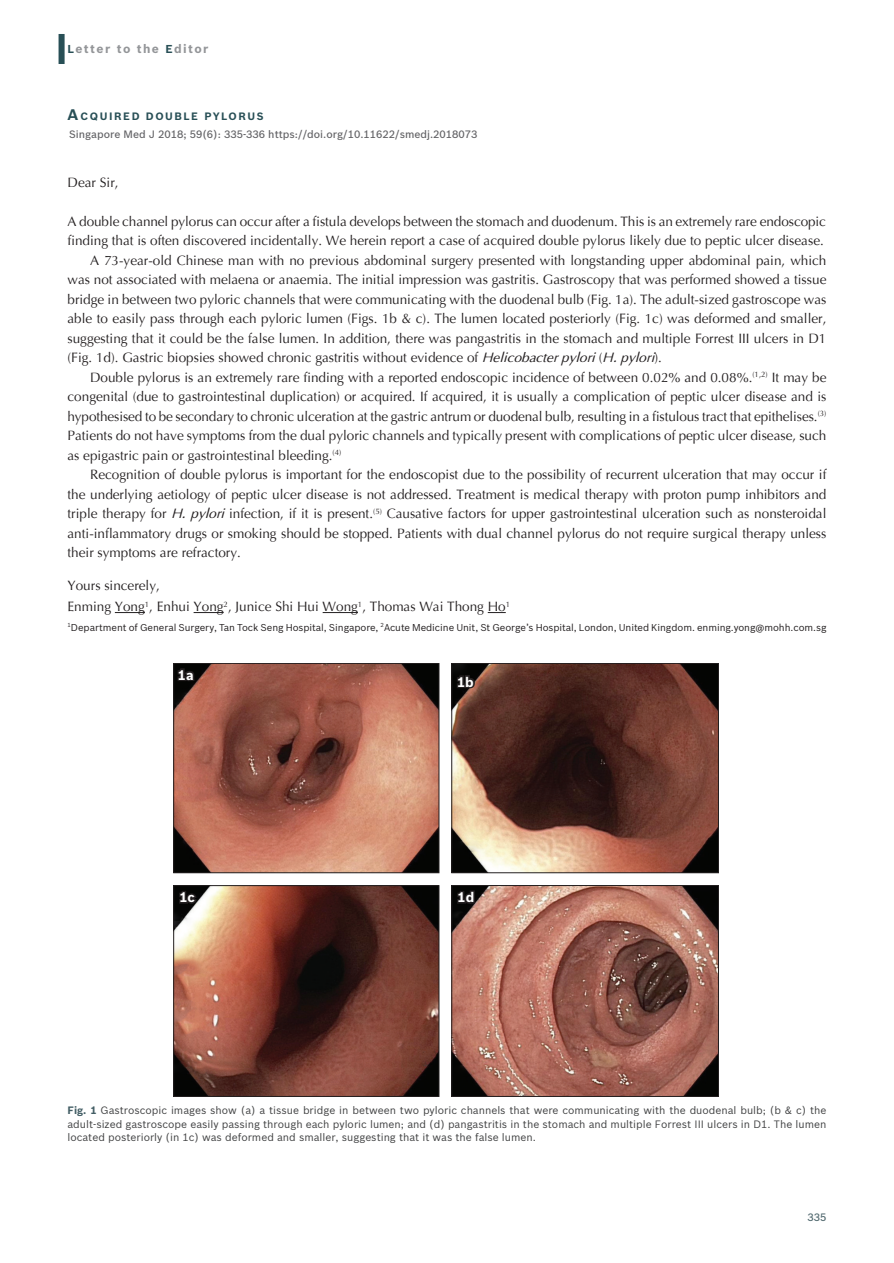
<style>
.page{position:relative;width:894px;height:1263px;background:#fff}
.page>*{position:absolute;margin:0;border:0;box-sizing:border-box;transform-origin:0 0}
.TX{font:13.5px/19.5px "Optima";color:#231f20;text-align:justify}
.TXFL{font:13.5px/19.5px "Optima";color:#231f20}
.LTE_AU{font:13.5px "Optima";color:#231f20}
.LTE_YS{font:13.5px "Optima";color:#231f20}
.TXFL_After_Space{font:13.5px "Optima";color:#231f20}
.t1{font:700 13.5px "Bosch Sans";color:#fff}
.t2{font:700 12px "Bosch Sans";letter-spacing:.12em;color:#939598}
.FGC{font:10.5px/13.5px "Bosch Sans";color:#414243;text-align:justify}
.LTE_DOI{font:500 10.5px "Bosch Sans";color:#636366}
.LTE_AT{font:700 10.5px "Bosch Sans";letter-spacing:.15em;color:#284f56}
.FOLIO{font:500 10.5px "Bosch Sans";color:#4f676d}
.LTE_AFF{font:9.75px "Bosch Sans";letter-spacing:-.005em;color:#231f20}
.s1{font-size:11.25px;color:#284f56}
.s2{font-size:15px}
.s3{font-style:italic}
.s4{font-weight:700;color:#425d64}
</style>
<div class="page">
<div style="left:58px;top:34px;width:7px;height:30px;background:#284f56"></div>
<hr style="left:115px;top:612px;width:30px;height:1px;background:#231f20">
<hr style="left:193px;top:612px;width:30px;height:1px;background:#231f20">
<hr style="left:322px;top:612px;width:36px;height:1px;background:#231f20">
<svg style="left:487px;top:612px;width:18px;height:1px"></svg>
<img style="left:175px;top:665px;width:262px;height:206px">
<div style="left:173px;top:663px;width:266px;height:210px;border:1px solid #231f20"></div>
<img style="left:453px;top:665px;width:263px;height:206px">
<div style="left:451px;top:663px;width:267px;height:210px;border:1px solid #231f20"></div>
<img style="left:175px;top:887px;width:262px;height:207px">
<div style="left:173px;top:885px;width:266px;height:211px;border:1px solid #231f20"></div>
<img style="left:453px;top:887px;width:263px;height:207px">
<div style="left:451px;top:885px;width:267px;height:211px;border:1px solid #231f20"></div>
<svg style="left:177px;top:889px;width:21px;height:16px"></svg>
<svg style="left:455px;top:889px;width:21px;height:18px"></svg>
<svg style="left:176px;top:667px;width:20px;height:15px"></svg>
<svg style="left:455px;top:673px;width:21px;height:18px"></svg>
<p class="t2" style="left:68px;top:42px;width:142px"><span class="s1">L</span>etter to the <span class="s1">E</span>ditor</p>
<p class="LTE_AT" style="left:68px;top:110px;width:197px"><span class="s2">A</span>CQUIRED DOUBLE PYLORUS</p>
<p class="LTE_DOI" style="left:69px;top:127px;width:410px">Singapore Med J 2018; 59(6): 335-336 https://doi.org/10.11622/smedj.2018073</p>
<p class="TXFL_After_Space" style="left:68px;top:174px;width:53px">Dear Sir,</p>
<p class="TXFL" style="left:68px;top:211px;width:759px">A double channel pylorus can occur after a fistula develops between the stomach and duodenum. This is an extremely rare endoscopic finding that is often discovered incidentally. We herein report a case of acquired double pylorus likely due to peptic ulcer disease.</p>
<p class="TX" style="left:68px;top:250px;width:760px;text-indent:22px">A 73-year-old Chinese man with no previous abdominal surgery presented with longstanding upper abdominal pain, which was not associated with melaena or anaemia. The initial impression was gastritis. Gastroscopy that was performed showed a tissue bridge in between two pyloric channels that were communicating with the duodenal bulb (Fig. 1a). The adult-sized gastroscope was able to easily pass through each pyloric lumen (Figs. 1b &amp; c). The lumen located posteriorly (Fig. 1c) was deformed and smaller, suggesting that it could be the false lumen. In addition, there was pangastritis in the stomach and multiple Forrest III ulcers in D1 (Fig. 1d). Gastric biopsies showed chronic gastritis without evidence of <span class="s3">Helicobacter pylori</span> (<span class="s3">H. pylori</span>).</p>
<p class="TX" style="left:68px;top:367px;width:760px;text-indent:22px">Double pylorus is an extremely rare finding with a reported endoscopic incidence of between 0.02% and 0.08%.<sup>(1,2)</sup> It may be congenital (due to gastrointestinal duplication) or acquired. If acquired, it is usually a complication of peptic ulcer disease and is hypothesised to be secondary to chronic ulceration at the gastric antrum or duodenal bulb, resulting in a fistulous tract that epithelises.<sup>(3)<br></sup>Patients do not have symptoms from the dual pyloric channels and typically present with complications of peptic ulcer disease, such as epigastric pain or gastrointestinal bleeding.<sup>(4)</sup></p>
<p class="TX" style="left:68px;top:465px;width:760px;text-indent:22px">Recognition of double pylorus is important for the endoscopist due to the possibility of recurrent ulceration that may occur if the underlying aetiology of peptic ulcer disease is not addressed. Treatment is medical therapy with proton pump inhibitors and triple therapy for <span class="s3">H. pylori</span> infection, if it is present.<sup>(5)</sup> Causative factors for upper gastrointestinal ulceration such as nonsteroidal anti-inflammatory drugs or smoking should be stopped. Patients with dual channel pylorus do not require surgical therapy unless their symptoms are refractory.</p>
<p class="LTE_YS" style="left:68px;top:577px;width:94px">Yours sincerely,</p>
<p class="LTE_AU" style="left:68px;top:598px;width:444px">Enming Yong<sup>1</sup>, Enhui Yong<sup>2</sup>, Junice Shi Hui Wong<sup>1</sup>, Thomas Wai Thong Ho<sup>1</sup></p>
<p class="LTE_AFF" style="left:68px;top:621px;width:760px"><sup>1</sup>Department of General Surgery, Tan Tock Seng Hospital, Singapore, <sup>2</sup>Acute Medicine Unit, St George’s Hospital, London, United Kingdom. enming.yong@mohh.com.sg</p>
<p class="t1" style="left:178px;top:666px;width:17px">1a</p>
<p class="t1" style="left:457px;top:673px;width:18px">1b</p>
<p class="t1" style="left:179px;top:889px;width:17px">1c</p>
<p class="t1" style="left:457px;top:889px;width:18px">1d</p>
<p class="FGC" style="left:68px;top:1103px;width:760px"><span class="s4">Fig. 1</span> Gastroscopic images show (a) a tissue bridge in between two pyloric channels that were communicating with the duodenal bulb; (b &amp; c) the adult-sized gastroscope easily passing through each pyloric lumen; and (d) pangastritis in the stomach and multiple Forrest III ulcers in D1. The lumen located posteriorly (in 1c) was deformed and smaller, suggesting that it was the false lumen.</p>
<p class="FOLIO" style="left:807px;top:1211px;width:20px">335</p>
</div>
